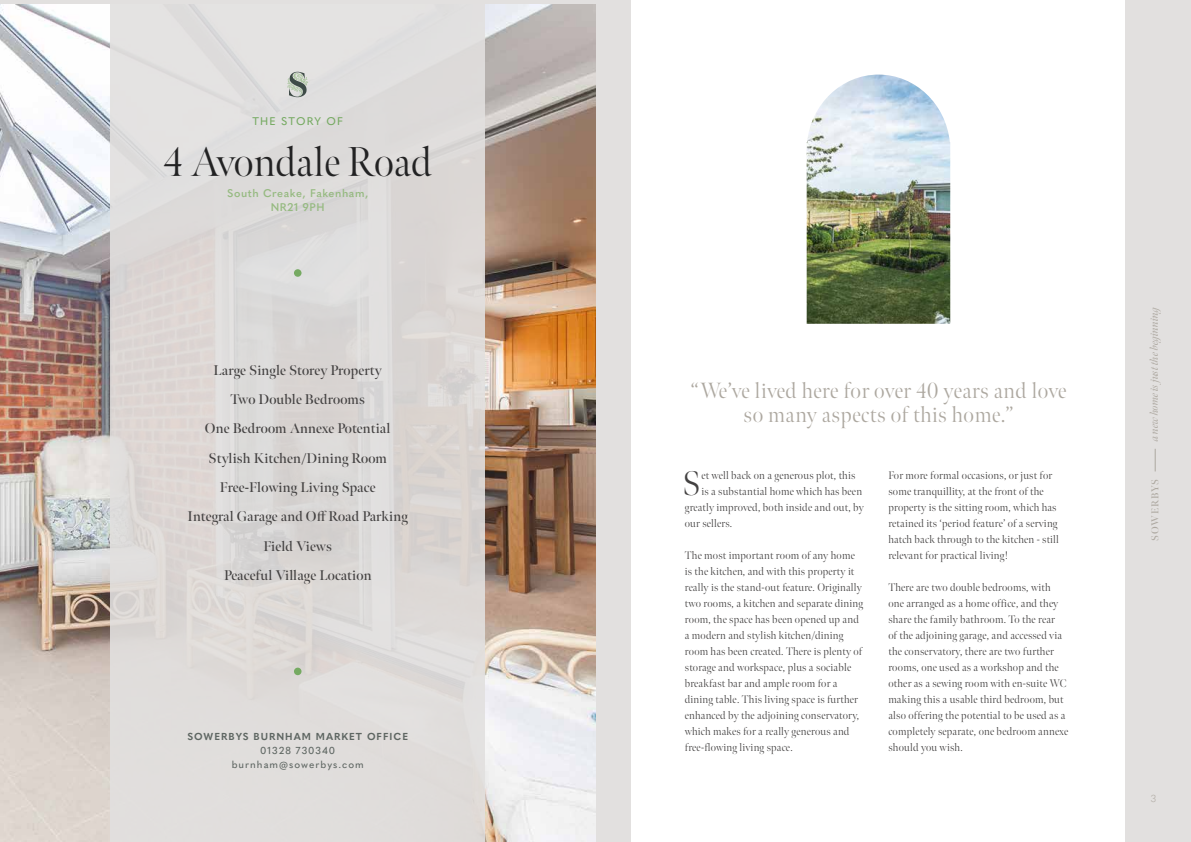
<style>
.page{position:relative;width:1191px;height:842px;background:#fff}
.page>*{position:absolute;margin:0;border:0;box-sizing:border-box;transform-origin:0 0}
.t1{font:300 41.5px "Meno Banner";color:#222223}
.t2{font:300 34px "Meno Banner";color:#434141}
.t3{font:300 22px/24px "Meno Banner";letter-spacing:.025em;color:#ada8a0;text-align:center}
.t4{font:600 14px/29.3px "Meno Banner";letter-spacing:.01em;color:#434141;text-align:center}
.t5{font:300 11px/16px "Meno Banner";letter-spacing:.02em;color:#434141}
.t6{font:600 11px/14px "Quasimoda";letter-spacing:.05em;color:#96ba81;text-align:center}
.t7{font:italic 11px "Meno Banner";letter-spacing:-.01em;color:#ada8a0}
.t8{font:500 11px "Quasimoda";letter-spacing:.1em;color:#76aa62}
.t9{font:500 10px/14px "Quasimoda";letter-spacing:.1em;color:#5e6662;text-align:center}
.t10{font:700 10px "Quasimoda";letter-spacing:.1em;color:#5e6662}
.t11{font:600 10px "Meno Banner";letter-spacing:.08em;color:#ada8a0}
.t12{font:300 10px "Quasimoda";color:#ada8a0}
</style>
<div class="page">
<div style="left:595px;top:0;width:596px;height:842px;background:#e2e0df"></div>
<svg style="left:1155px;top:449px;width:1px;height:22px"></svg>
<img style="left:0;top:4px;width:595px;height:838px">
<div style="left:111px;top:0;width:374px;height:842px;background:#e2e0df"></div>
<div style="left:294px;top:269px;width:7px;height:8px;background:#76aa62;border-radius:50%"></div>
<div style="left:294px;top:668px;width:7px;height:7px;background:#76aa62;border-radius:50%"></div>
<svg style="left:287px;top:72px;width:21px;height:25px"></svg>
<div style="left:631px;top:0;width:494px;height:842px;background:#fff"></div>
<img style="left:806px;top:75px;width:144px;height:249px">
<p class="t8" style="left:252px;top:113px;width:92px">THE STORY OF</p>
<h1 class="t1" style="left:163px;top:137px;width:270px">4 Avondale Road</h1>
<p class="t6" style="left:227px;top:186px;width:143px">South Creake, Fakenham,<br>NR21 9PH</p>
<p class="t4" style="left:188px;top:355px;width:222px">Large Single Storey Property<br>Two Double Bedrooms<br>One Bedroom Annexe Potential<br>Stylish Kitchen/Dining Room<br>Free-Flowing Living Space<br>Integral Garage and Off Road Parking<br>Field Views<br>Peaceful Village Location</p>
<p class="t10" style="left:187px;top:728px;width:222px">SOWERBYS BURNHAM MARKET OFFICE</p>
<p class="t9" style="left:232px;top:742px;width:133px">01328 730340 burnham@sowerbys.com</p>
<h3 class="t3" style="left:690px;top:379px;width:378px">“We’ve lived here for over 40 years and love so many aspects of this home.”</h3>
<h2 class="t2" style="left:682px;top:463px;width:20px">S</h2>
<p class="t5" style="left:701px;top:467px;width:155px">et well back on a generous plot, this</p>
<p class="t5" style="left:701px;top:483px;width:162px">is a substantial home which has been</p>
<p class="t5" style="left:685px;top:499px;width:180px">greatly improved, both inside and out, by</p>
<p class="t5" style="left:685px;top:515px;width:49px">our sellers.</p>
<p class="t5" style="left:685px;top:547px;width:180px">The most important room of any home is the kitchen, and with this property it really is the stand-out feature. Originally two rooms, a kitchen and separate dining room, the space has been opened up and a modern and stylish kitchen/dining room has been created. There is plenty of storage and workspace, plus a sociable breakfast bar and ample room for a dining table. This living space is further enhanced by the adjoining conservatory, which makes for a really generous and free-flowing living space.</p>
<p class="t5" style="left:888px;top:467px;width:172px">For more formal occasions, or just for some tranquillity, at the front of the property is the sitting room, which has retained its ‘period feature’ of a serving hatch back through to the kitchen - still relevant for practical living!</p>
<p class="t5" style="left:888px;top:579px;width:181px">There are two double bedrooms, with one arranged as a home office, and they share the family bathroom. To the rear<br>of the adjoining garage, and accessed via the conservatory, there are two further rooms, one used as a workshop and the other as a sewing room with en-suite WC making this a usable third bedroom, but also offering the potential to be used as a completely separate, one bedroom annexe should you wish.</p>
<p class="t7" style="left:1147px;top:441px;width:138px;rotate:-90deg">a new home is just the beginning</p>
<p class="t11" style="left:1149px;top:541px;width:63px;rotate:-90deg">SOWERBYS</p>
<p class="t12" style="left:1150px;top:791px;width:7px">3</p>
</div>
